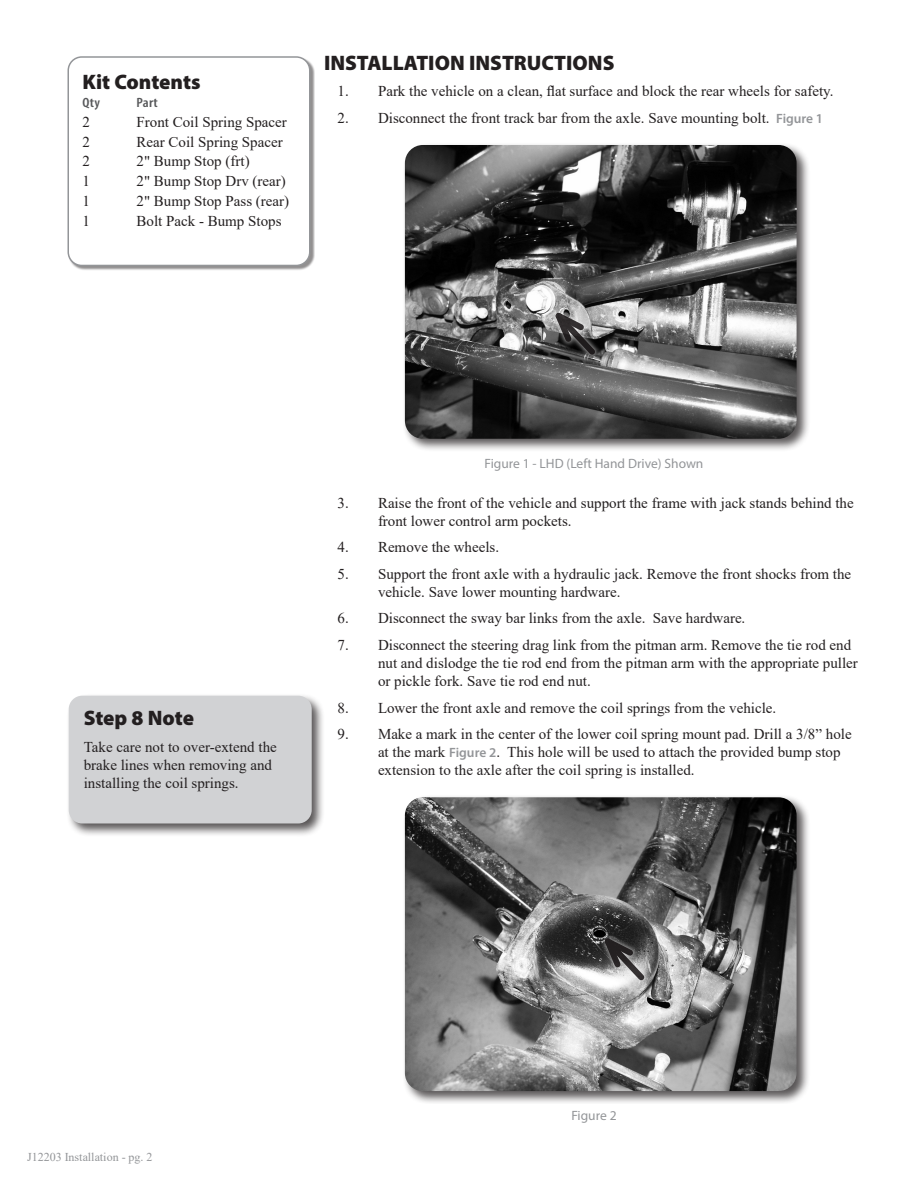
<style>
.page{position:relative;width:918px;height:1188px;background:#fff}
.page>*{position:absolute;margin:0;border:0;box-sizing:border-box;transform-origin:0 0}
.Headline{font:900 21px "Myriad Pro";color:#231f20}
.Body_text{font:15px/18px "Times New Roman";color:#231f20}
.parts{font:15px "Times New Roman";color:#231f20}
.t1{font:13.5px "Myriad Pro";color:#939598}
.Parts_Column_Headers{font:600 condensed 13.5px "Myriad Pro";letter-spacing:.02em;color:#57585a;scale:1.11 1}
.t2{font:12px "Times New Roman";color:#939598}
.s1{font-family:"Myriad Pro";font-weight:600;font-size:13.5px;color:#939598}
</style>
<div class="page">
<div style="left:402px;top:142px;width:408px;height:310px;background:#231f20;opacity:.75"></div>
<img style="left:405px;top:145px;width:392px;height:294px">
<svg style="left:550px;top:308px;width:52px;height:53px"></svg>
<svg style="left:547px;top:303px;width:54px;height:57px;background:#6c6c6c"></svg>
<div style="left:402px;top:794px;width:408px;height:310px;background:#231f20;opacity:.75"></div>
<img style="left:405px;top:797px;width:392px;height:294px">
<svg style="left:599px;top:933px;width:52px;height:54px"></svg>
<svg style="left:596px;top:929px;width:54px;height:57px;background:#717171"></svg>
<div style="left:68px;top:57px;width:247px;height:214px;background:#231f20;opacity:.5"></div>
<div style="left:68px;top:57px;width:242px;height:208px;background:#fff;border-radius:14px"></div>
<div style="left:68px;top:56px;width:242px;height:210px;border:2px solid #939598;border-radius:14px"></div>
<div style="left:66px;top:693px;width:260px;height:144px;background:#231f20;opacity:.75"></div>
<div style="left:69px;top:696px;width:243px;height:127px;background:#d1d2d4;border-radius:14px"></div>
<p class="Headline" style="left:82px;top:67px;width:120px">Kit Contents</p>
<p class="Parts_Column_Headers" style="left:82px;top:94px;width:17px">Qty</p>
<p class="Parts_Column_Headers" style="left:137px;top:94px;width:21px">Part</p>
<p class="parts" style="left:82px;top:111px;width:9px">2</p>
<p class="parts" style="left:136px;top:111px;width:152px">Front Coil Spring Spacer</p>
<p class="parts" style="left:82px;top:131px;width:9px">2</p>
<p class="parts" style="left:136px;top:131px;width:148px">Rear Coil Spring Spacer</p>
<p class="parts" style="left:82px;top:151px;width:9px">2</p>
<p class="parts" style="left:136px;top:151px;width:115px">2" Bump Stop (frt)</p>
<p class="parts" style="left:82px;top:171px;width:9px">1</p>
<p class="parts" style="left:136px;top:171px;width:151px">2" Bump Stop Drv (rear)</p>
<p class="parts" style="left:82px;top:190px;width:9px">1</p>
<p class="parts" style="left:136px;top:190px;width:154px">2" Bump Stop Pass (rear)</p>
<p class="parts" style="left:82px;top:210px;width:9px">1</p>
<p class="parts" style="left:136px;top:210px;width:147px">Bolt Pack - Bump Stops</p>
<p class="Headline" style="left:324px;top:49px;width:292px">INSTALLATION INSTRUCTIONS</p>
<p class="Body_text" style="left:338px;top:82px;width:497px">1. Park the vehicle on a clean, flat surface and block the rear wheels for safety.</p>
<p class="Body_text" style="left:338px;top:109px;width:487px">2. Disconnect the front track bar from the axle. Save mounting bolt. <span class="s1">Figure 1</span></p>
<p class="Headline" style="left:84px;top:704px;width:112px">Step 8 Note</p>
<p class="Body_text" style="left:84px;top:737px;width:195px">Take care not to over-extend the brake lines when removing and installing the coil springs.</p>
<p class="t1" style="left:485px;top:455px;width:220px">Figure 1 - LHD (Left Hand Drive) Shown</p>
<p class="Body_text" style="left:378px;top:493px;width:477px;text-indent:-40px">3. Raise the front of the vehicle and support the frame with jack stands behind the front lower control arm pockets.</p>
<p class="Body_text" style="left:338px;top:538px;width:163px">4. Remove the wheels.</p>
<p class="Body_text" style="left:378px;top:564px;width:475px;text-indent:-40px">5. Support the front axle with a hydraulic jack. Remove the front shocks from the vehicle. Save lower mounting hardware.</p>
<p class="Body_text" style="left:338px;top:609px;width:409px">6. Disconnect the sway bar links from the axle. Save hardware.</p>
<p class="Body_text" style="left:378px;top:636px;width:481px;text-indent:-40px">7. Disconnect the steering drag link from the pitman arm. Remove the tie rod end nut and dislodge the tie rod end from the pitman arm with the appropriate puller or pickle fork. Save tie rod end nut.</p>
<p class="Body_text" style="left:338px;top:698px;width:440px">8. Lower the front axle and remove the coil springs from the vehicle.</p>
<p class="Body_text" style="left:378px;top:725px;width:475px;text-indent:-40px">9. Make a mark in the center of the lower coil spring mount pad. Drill a 3/8” hole at the mark <span class="s1">Figure 2</span>. This hole will be used to attach the provided bump stop extension to the axle after the coil spring is installed.</p>
<p class="t2" style="left:27px;top:1149px;width:127px">J12203 Installation - pg. 2</p>
<p class="t1" style="left:571px;top:1107px;width:47px">Figure 2</p>
</div>
